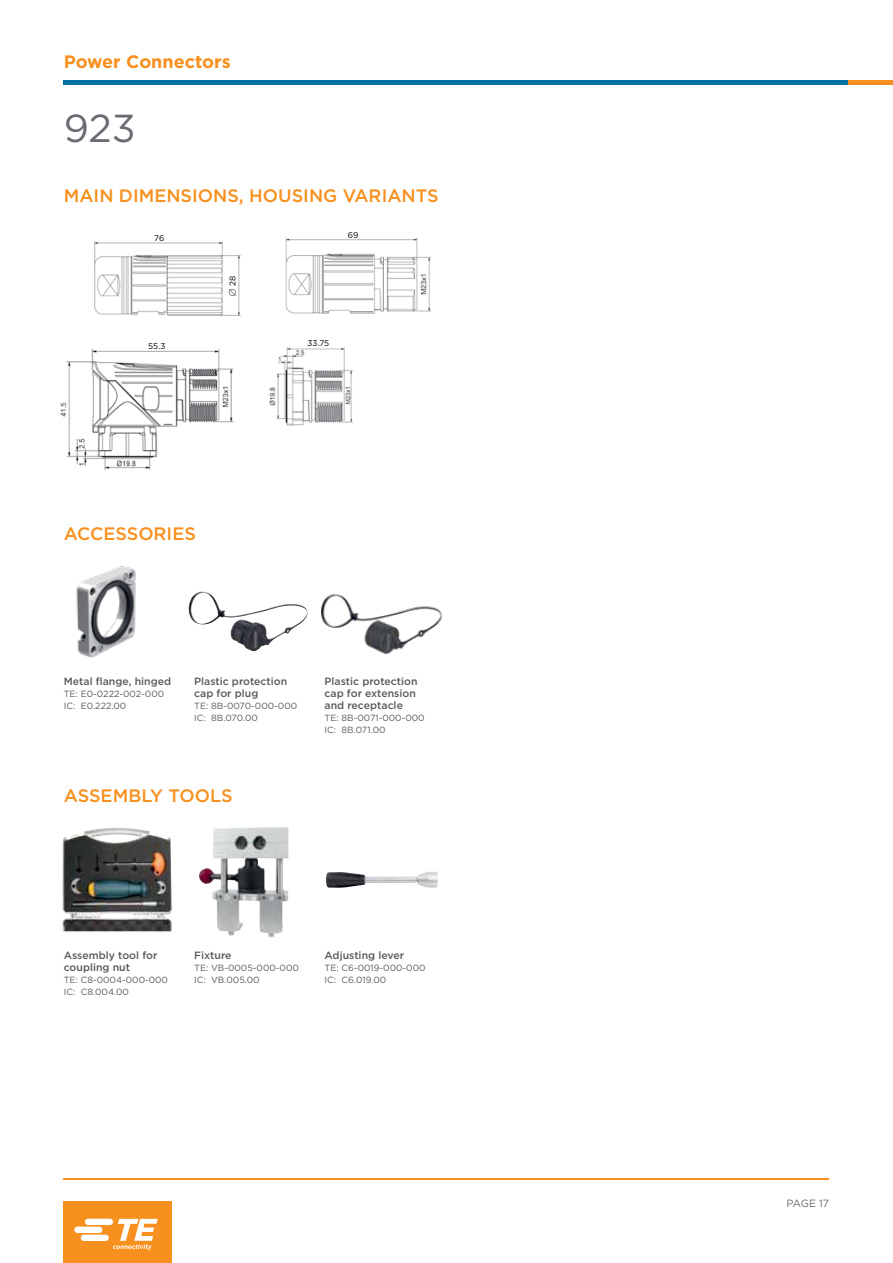
<style>
.page{position:relative;width:893px;height:1263px;background:#fff}
.page>*{position:absolute;margin:0;border:0;box-sizing:border-box;transform-origin:0 0}
.t1{font:39px "Gotham";color:#696b73}
.t2{font:500 18px "Gotham";color:#f7901e}
.t3{font:700 18px "Gotham";color:#f7901e}
.t4{font:500 10.5px/12px "Gotham";color:#58595b}
.t5{font:10.5px "Gotham";color:#696b73}
.t6{font:9px/12px "Gotham";color:#58595b}
.t7{font:8.25px "Gotham";color:#000}
.s1{font-family:"Math Technical P04"}
</style>
<div class="page">
<hr style="left:64px;top:1178px;width:765px;height:1px;background:#f7901e">
<hr style="left:847px;top:81px;width:46px;height:4px;background:#f7901e">
<hr style="left:64px;top:81px;width:784px;height:4px;background:#0071a6">
<div style="left:64px;top:1201px;width:108px;height:62px;background:#f7901e"></div>
<svg style="left:74px;top:1219px;width:84px;height:31px"></svg>
<img style="left:76px;top:566px;width:60px;height:92px">
<img style="left:188px;top:591px;width:120px;height:60px">
<img style="left:322px;top:593px;width:120px;height:61px">
<img style="left:326px;top:872px;width:112px;height:16px">
<img style="left:199px;top:827px;width:90px;height:110px">
<img style="left:62px;top:828px;width:110px;height:103px">
<img style="left:269px;top:347px;width:85px;height:79px">
<img style="left:285px;top:237px;width:147px;height:77px">
<img style="left:94px;top:241px;width:147px;height:75px">
<img style="left:60px;top:349px;width:174px;height:122px">
<div style="left:136px;top:336px;width:41px;height:14px;background:#fff"></div>
<div style="left:345px;top:224px;width:17px;height:14px;background:#fff"></div>
<div style="left:225px;top:271px;width:10px;height:30px;background:#fff"></div>
<h2 class="t3" style="left:64px;top:50px;width:168px">Power Connectors</h2>
<h1 class="t1" style="left:64px;top:103px;width:74px">923</h1>
<h2 class="t2" style="left:64px;top:183px;width:376px">MAIN DIMENSIONS, HOUSING VARIANTS</h2>
<p class="t7" style="left:154px;top:233px;width:12px">76</p>
<p class="t7" style="left:148px;top:340px;width:19px">55.3</p>
<p class="t7" style="left:227px;top:297px;width:23px;rotate:-90deg"><span class="s1">M</span> 28</p>
<p class="t7" style="left:348px;top:230px;width:12px">69</p>
<p class="t7" style="left:308px;top:337px;width:23px">33.75</p>
<h2 class="t2" style="left:64px;top:522px;width:134px">ACCESSORIES</h2>
<p class="t4" style="left:64px;top:675px;width:109px">Metal flange, hinged</p>
<p class="t6" style="left:64px;top:688px;width:102px">TE: E0-0222-002-000<br>IC: E0.222.00</p>
<p class="t4" style="left:194px;top:675px;width:95px">Plastic protection cap for plug</p>
<p class="t6" style="left:194px;top:700px;width:105px">TE: 8B-0070-000-000<br>IC: 8B.070.00</p>
<h2 class="t2" style="left:64px;top:783px;width:170px">ASSEMBLY TOOLS</h2>
<p class="t4" style="left:325px;top:675px;width:95px">Plastic protection cap for extension and receptacle</p>
<p class="t6" style="left:325px;top:712px;width:102px">TE: 8B-0071-000-000<br>IC: 8B.071.00</p>
<p class="t4" style="left:64px;top:949px;width:95px">Assembly tool for coupling nut</p>
<p class="t6" style="left:64px;top:974px;width:106px">TE: C8-0004-000-000<br>IC: C8.004.00</p>
<p class="t4" style="left:194px;top:949px;width:39px">Fixture</p>
<p class="t6" style="left:194px;top:962px;width:106px">TE: VB-0005-000-000<br>IC: VB.005.00</p>
<p class="t4" style="left:325px;top:949px;width:81px">Adjusting lever</p>
<p class="t6" style="left:325px;top:962px;width:102px">TE: C6-0019-000-000<br>IC: C6.019.00</p>
<p class="t5" style="left:787px;top:1197px;width:44px">PAGE 17</p>
</div>
